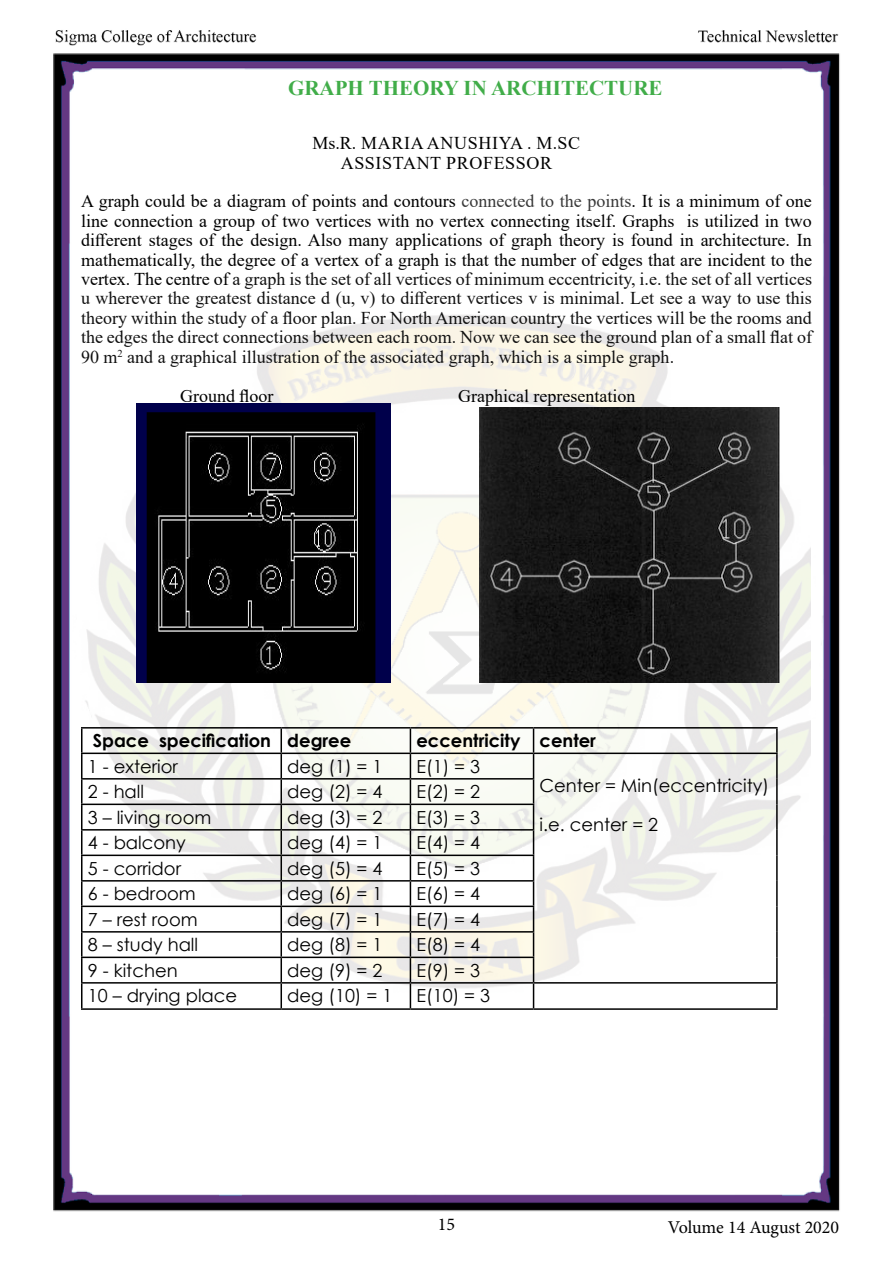
<style>
.page{position:relative;width:893px;height:1263px;background:#fff}
.page>*{position:absolute;margin:0;border:0;box-sizing:border-box;transform-origin:0 0}
.t1{font:700 21px "Times New Roman";color:#41ad49}
.t2{font:18px/19.5px "Times New Roman";color:#111;text-align:justify}
.t3{font:18px/38.8px "Century Gothic";color:#000}
.t4{font:700 18px "Century Gothic";color:#000}
.t5{font:18px/19.4px "Times New Roman";letter-spacing:.035em;color:#000;text-align:center}
.t6{font:18px "Times New Roman";color:#000}
.t7{font:18px "Minion Pro";color:#000}
.s1{color:#000}
.s2{color:#393939}
</style>
<div class="page">
<img style="left:53px;top:30px;width:787px;height:1182px">
<img style="left:74px;top:258px;width:736px;height:747px">
<img style="left:137px;top:403px;width:254px;height:279px">
<img style="left:479px;top:407px;width:300px;height:275px">
<hr style="left:81px;top:727px;width:200px;height:1px;background:#000">
<hr style="left:281px;top:727px;width:129px;height:1px;background:#000">
<hr style="left:280px;top:728px;width:2px;height:24px;background:#000">
<hr style="left:410px;top:727px;width:124px;height:1px;background:#000">
<hr style="left:534px;top:727px;width:244px;height:1px;background:#000">
<hr style="left:776px;top:728px;width:2px;height:24px;background:#000">
<hr style="left:81px;top:752px;width:200px;height:2px;background:#000">
<hr style="left:281px;top:752px;width:129px;height:2px;background:#000">
<hr style="left:280px;top:754px;width:2px;height:24px;background:#000">
<hr style="left:410px;top:752px;width:124px;height:2px;background:#000">
<hr style="left:534px;top:752px;width:244px;height:2px;background:#000">
<hr style="left:776px;top:754px;width:2px;height:25px;background:#000">
<hr style="left:81px;top:778px;width:200px;height:1px;background:#000">
<hr style="left:281px;top:778px;width:129px;height:1px;background:#000">
<hr style="left:280px;top:779px;width:2px;height:24px;background:#000">
<hr style="left:410px;top:778px;width:124px;height:1px;background:#000">
<hr style="left:776px;top:779px;width:2px;height:25px;background:#000">
<hr style="left:81px;top:803px;width:200px;height:2px;background:#000">
<hr style="left:281px;top:803px;width:129px;height:2px;background:#000">
<hr style="left:280px;top:805px;width:2px;height:24px;background:#000">
<hr style="left:410px;top:803px;width:124px;height:2px;background:#000">
<hr style="left:776px;top:804px;width:2px;height:26px;background:#000">
<hr style="left:81px;top:829px;width:200px;height:1px;background:#000">
<hr style="left:281px;top:829px;width:129px;height:1px;background:#000">
<hr style="left:280px;top:830px;width:2px;height:24px;background:#000">
<hr style="left:410px;top:829px;width:124px;height:1px;background:#000">
<hr style="left:776px;top:830px;width:2px;height:25px;background:#000">
<hr style="left:81px;top:854px;width:200px;height:2px;background:#000">
<hr style="left:281px;top:854px;width:129px;height:2px;background:#000">
<hr style="left:280px;top:856px;width:2px;height:24px;background:#000">
<hr style="left:410px;top:854px;width:124px;height:2px;background:#000">
<hr style="left:776px;top:855px;width:2px;height:26px;background:#000">
<hr style="left:81px;top:880px;width:200px;height:1px;background:#000">
<hr style="left:281px;top:880px;width:129px;height:1px;background:#000">
<hr style="left:280px;top:881px;width:2px;height:24px;background:#000">
<hr style="left:410px;top:880px;width:124px;height:1px;background:#000">
<hr style="left:776px;top:881px;width:2px;height:25px;background:#000">
<hr style="left:81px;top:905px;width:200px;height:2px;background:#000">
<hr style="left:281px;top:905px;width:129px;height:2px;background:#000">
<hr style="left:280px;top:907px;width:2px;height:24px;background:#000">
<hr style="left:410px;top:905px;width:124px;height:2px;background:#000">
<hr style="left:776px;top:906px;width:2px;height:26px;background:#000">
<hr style="left:81px;top:931px;width:200px;height:1px;background:#000">
<hr style="left:281px;top:931px;width:129px;height:1px;background:#000">
<hr style="left:280px;top:932px;width:2px;height:24px;background:#000">
<hr style="left:410px;top:931px;width:124px;height:1px;background:#000">
<hr style="left:776px;top:932px;width:2px;height:25px;background:#000">
<hr style="left:81px;top:956px;width:200px;height:2px;background:#000">
<hr style="left:281px;top:956px;width:129px;height:2px;background:#000">
<hr style="left:280px;top:958px;width:2px;height:24px;background:#000">
<hr style="left:410px;top:956px;width:124px;height:2px;background:#000">
<hr style="left:776px;top:957px;width:2px;height:25px;background:#000">
<hr style="left:81px;top:982px;width:200px;height:1px;background:#000">
<svg style="left:81px;top:728px;width:1px;height:280px"></svg>
<hr style="left:281px;top:982px;width:129px;height:1px;background:#000">
<hr style="left:280px;top:983px;width:2px;height:25px;background:#000">
<hr style="left:410px;top:982px;width:124px;height:1px;background:#000">
<svg style="left:410px;top:728px;width:1px;height:280px"></svg>
<hr style="left:534px;top:982px;width:244px;height:1px;background:#000">
<svg style="left:533px;top:728px;width:1px;height:280px"></svg>
<hr style="left:776px;top:983px;width:2px;height:25px;background:#000">
<hr style="left:81px;top:1008px;width:200px;height:2px;background:#000">
<hr style="left:281px;top:1008px;width:129px;height:2px;background:#000">
<hr style="left:410px;top:1008px;width:124px;height:2px;background:#000">
<hr style="left:534px;top:1008px;width:244px;height:2px;background:#000">
<p class="t1" style="left:288px;top:73px;width:376px">GRAPH THEORY IN ARCHITECTURE</p>
<p class="t5" style="left:312px;top:133px;width:269px">Ms.R. MARIA ANUSHIYA . M.SC<br>ASSISTANT PROFESSOR</p>
<p class="t2" style="left:81px;top:191px;width:732px"><span class="s1">A graph could be a diagram of points and contours</span> <span class="s2">connected to the points</span><span class="s1">. It is a minimum of one line connection a group of two vertices with no vertex connecting itself. Graphs is utilized in two different stages of the design. Also many applications of graph theory is found in architecture. In mathematically, the degree of a vertex of a graph is that the number of edges that are incident to the vertex. The centre of</span> a graph is the set of all vertices of minimum eccentricity, i.e. the set of all vertices u wherever the greatest distance d (u, v) to different vertices v is minimal. Let see a way to use this theory within the study of a floor plan. For North American country the vertices will be the rooms and the edges the direct connections between each room. Now we can see the ground plan of a small flat of 90 m<sup>2</sup> and a graphical illustration of the associated graph, which is a simple graph.</p>
<p class="t6" style="left:180px;top:383px;width:95px">Ground floor</p>
<p class="t6" style="left:458px;top:383px;width:179px">Graphical representation</p>
<p class="t4" style="left:93px;top:727px;width:260px">Space specification degree</p>
<p class="t4" style="left:416px;top:727px;width:181px">eccentricity center</p>
<p class="t3" style="left:88px;top:747px;width:92px">1 - exterior</p>
<p class="t3" style="left:287px;top:747px;width:97px">deg (1) = 1</p>
<p class="t3" style="left:416px;top:747px;width:65px">E(1) = 3</p>
<p class="t3" style="left:540px;top:766px;width:231px">Center = Min(eccentricity) i.e. center = 2</p>
<p class="t3" style="left:88px;top:772px;width:58px">2 - hall</p>
<p class="t3" style="left:287px;top:772px;width:97px">deg (2) = 4</p>
<p class="t3" style="left:416px;top:772px;width:65px">E(2) = 2</p>
<p class="t3" style="left:88px;top:798px;width:125px">3 – living room</p>
<p class="t3" style="left:287px;top:798px;width:97px">deg (3) = 2</p>
<p class="t3" style="left:416px;top:798px;width:65px">E(3) = 3</p>
<p class="t3" style="left:88px;top:823px;width:100px">4 - balcony</p>
<p class="t3" style="left:287px;top:823px;width:97px">deg (4) = 1</p>
<p class="t3" style="left:416px;top:823px;width:65px">E(4) = 4</p>
<p class="t3" style="left:88px;top:849px;width:95px">5 - corridor</p>
<p class="t3" style="left:287px;top:849px;width:97px">deg (5) = 4</p>
<p class="t3" style="left:416px;top:849px;width:65px">E(5) = 3</p>
<p class="t3" style="left:88px;top:874px;width:110px">6 - bedroom</p>
<p class="t3" style="left:287px;top:874px;width:97px">deg (6) = 1</p>
<p class="t3" style="left:416px;top:874px;width:65px">E(6) = 4</p>
<p class="t3" style="left:88px;top:900px;width:112px">7 – rest room</p>
<p class="t3" style="left:287px;top:900px;width:97px">deg (7) = 1</p>
<p class="t3" style="left:416px;top:900px;width:65px">E(7) = 4</p>
<p class="t3" style="left:88px;top:925px;width:112px">8 – study hall</p>
<p class="t3" style="left:287px;top:925px;width:97px">deg (8) = 1</p>
<p class="t3" style="left:416px;top:925px;width:65px">E(8) = 4</p>
<p class="t3" style="left:88px;top:951px;width:91px">9 - kitchen</p>
<p class="t3" style="left:287px;top:951px;width:97px">deg (9) = 2</p>
<p class="t3" style="left:416px;top:951px;width:65px">E(9) = 3</p>
<p class="t3" style="left:88px;top:976px;width:151px">10 – drying place</p>
<p class="t3" style="left:287px;top:976px;width:107px">deg (10) = 1</p>
<p class="t3" style="left:416px;top:976px;width:75px">E(10) = 3</p>
<p class="t7" style="left:438px;top:1212px;width:19px">15</p>
<p class="t7" style="left:668px;top:1215px;width:173px">Volume 14 August 2020</p>
</div>
